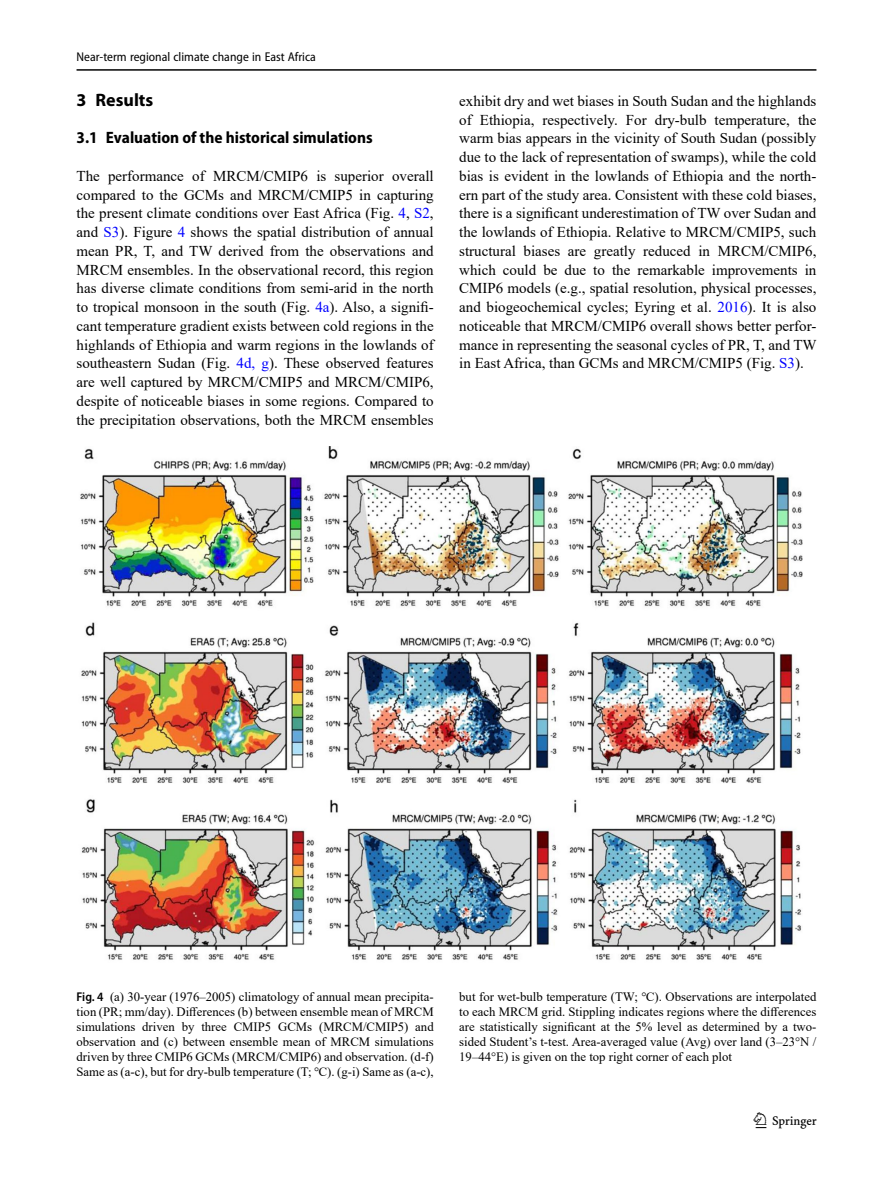
<style>
.page{position:relative;width:893px;height:1187px;background:#fff}
.page>*{position:absolute;margin:0;border:0;box-sizing:border-box;transform-origin:0 0}
.t1{font:22.5px "Springnew";color:#000}
.Head_1{font:700 18px "Myriad Pro";color:#000}
.Head_2_After_1{font:700 semi-condensed 16.5px "Myriad Pro";color:#000}
.Body_Text{font:15px/18.8px "Times New Roman";color:#000;text-align:justify}
.Figure_Caption{font:12.75px/15px "Times New Roman";color:#000;text-align:justify}
.t2{font:semi-condensed 12.75px "Myriad Pro";color:#000}
.s1{color:#00f}
.s2{font-family:"Myriad Pro";font-weight:600;font-stretch:semi-condensed}
</style>
<div class="page">
<hr style="left:77px;top:69px;width:739px;height:2px;background:#000">
<img style="left:80px;top:446px;width:723px;height:514px">
<p class="t2" style="left:77px;top:49px;width:241px">Near-term regional climate change in East Africa</p>
<p class="Head_1" style="left:77px;top:88px;width:78px">3 Results</p>
<p class="Head_2_After_1" style="left:77px;top:128px;width:298px">3.1 Evaluation of the historical simulations</p>
<p class="Body_Text" style="left:77px;top:166px;width:359px">The performance of MRCM/CMIP6 is superior overall compared to the GCMs and MRCM/CMIP5 in capturing the present climate conditions over East Africa (Fig. <span class="s1">4</span>, <span class="s1">S2</span>, and <span class="s1">S3</span>). Figure <span class="s1">4</span> shows the spatial distribution of annual mean PR, T, and TW derived from the observations and MRCM ensembles. In the observational record, this region has diverse climate conditions from semi-arid in the north to tropical monsoon in the south (Fig. <span class="s1">4a</span>). Also, a signifi&shy;cant temperature gradient exists between cold regions in the highlands of Ethiopia and warm regions in the lowlands of southeastern Sudan (Fig. <span class="s1">4d, g</span>). These observed features are well captured by MRCM/CMIP5 and MRCM/CMIP6, despite of noticeable biases in some regions. Compared to the precipitation observations, both the MRCM ensembles</p>
<p class="Body_Text" style="left:459px;top:91px;width:359px">exhibit dry and wet biases in South Sudan and the highlands of Ethiopia, respectively. For dry-bulb temperature, the warm bias appears in the vicinity of South Sudan (possibly due to the lack of representation of swamps), while the cold bias is evident in the lowlands of Ethiopia and the north&shy;ern part of the study area. Consistent with these cold biases, there is a significant underestimation of TW over Sudan and the lowlands of Ethiopia. Relative to MRCM/CMIP5, such structural biases are greatly reduced in MRCM/CMIP6, which could be due to the remarkable improvements in CMIP6 models (e.g., spatial resolution, physical processes, and biogeochemical cycles; Eyring et al. <span class="s1">2016</span>). It is also noticeable that MRCM/CMIP6 overall shows better perfor&shy;mance in representing the seasonal cycles of PR, T, and TW in East Africa, than GCMs and MRCM/CMIP5 (Fig. <span class="s1">S3</span>).</p>
<p class="Figure_Caption" style="left:77px;top:988px;width:359px"><span class="s2">Fig. 4</span> (a) 30-year (1976–2005) climatology of annual mean precipita&shy;tion (PR; mm/day). Differences (b) between ensemble mean of MRCM simulations driven by three CMIP5 GCMs (MRCM/CMIP5) and observation and (c) between ensemble mean of MRCM simulations driven by three CMIP6 GCMs (MRCM/CMIP6) and observation. (d-f)<br>Same as (a-c), but for dry-bulb temperature (T; ℃). (g-i) Same as (a-c),</p>
<p class="Figure_Caption" style="left:459px;top:988px;width:359px">but for wet-bulb temperature (TW; ℃). Observations are interpolated to each MRCM grid. Stippling indicates regions where the differences are statistically significant at the 5% level as determined by a two&shy;sided Student’s t-test. Area-averaged value (Avg) over land (3–23°N / 19–44°E) is given on the top right corner of each plot</p>
<h1 class="t1" style="left:756px;top:1107px;width:63px">1 3</h1>
</div>
